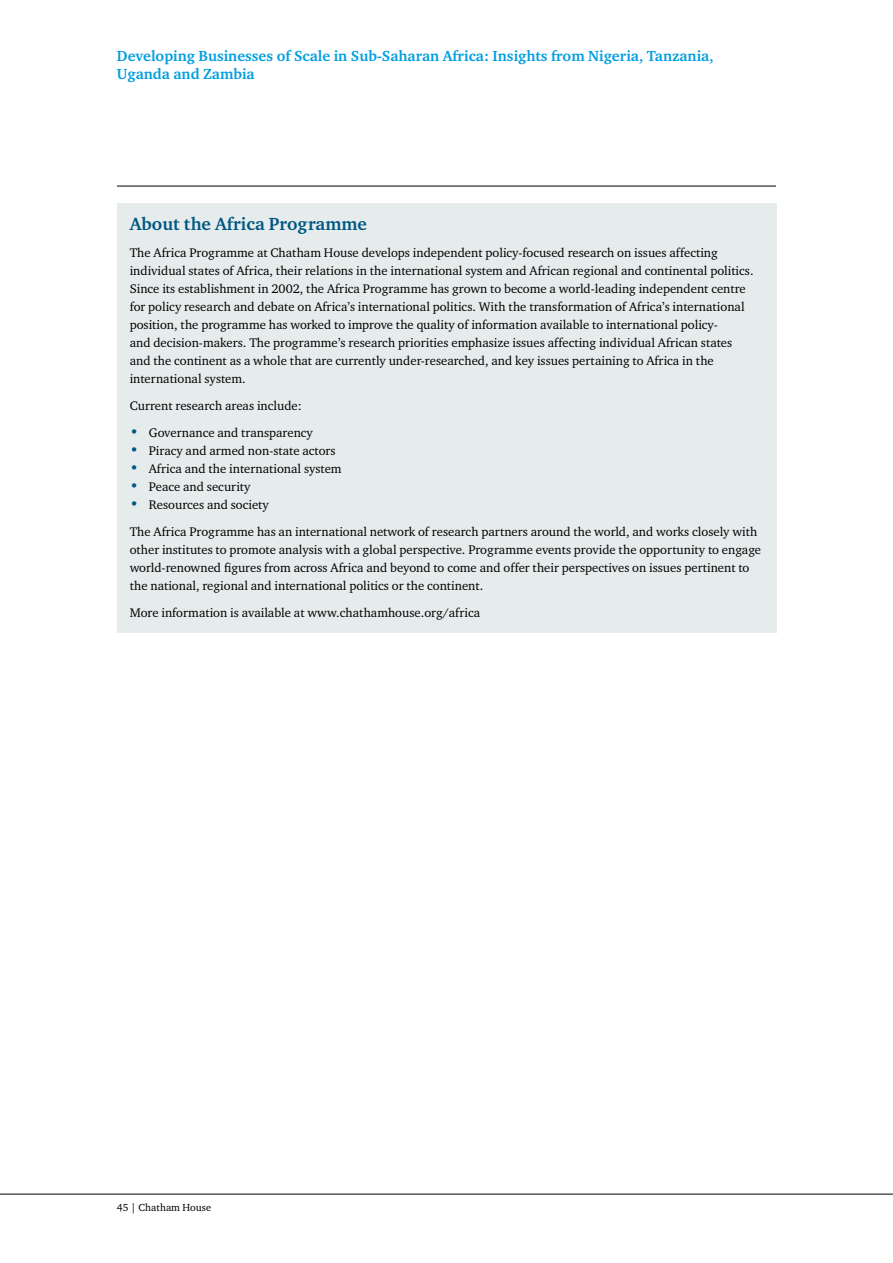
<style>
.page{position:relative;width:893px;height:1263px;background:#fff}
.page>*{position:absolute;margin:0;border:0;box-sizing:border-box;transform-origin:0 0}
.t1{font:700 18px "Charter ITC";color:#005782}
.t2{font:700 15px/18px "Charter ITC";color:#009ee0}
.t3{font:12.75px/18px "Charter ITC";color:#000}
.t4{font:10.5px "Charter ITC";color:#000}
.s1{font-weight:700;font-size:15px;color:#005782}
</style>
<div class="page">
<hr style="left:117px;top:186px;width:659px;height:1px;background:#000">
<hr style="left:0;top:1194px;width:893px;height:1px;background:#000">
<div style="left:117px;top:203px;width:659px;height:46px;background:#e6ecec"></div>
<div style="left:117px;top:234px;width:659px;height:166px;background:#e6ecec"></div>
<div style="left:117px;top:387px;width:659px;height:40px;background:#e6ecec"></div>
<div style="left:117px;top:414px;width:659px;height:38px;background:#e6ecec"></div>
<div style="left:117px;top:450px;width:659px;height:38px;background:#e6ecec"></div>
<div style="left:117px;top:486px;width:659px;height:38px;background:#e6ecec"></div>
<div style="left:117px;top:513px;width:659px;height:94px;background:#e6ecec"></div>
<div style="left:117px;top:594px;width:659px;height:38px;background:#e6ecec"></div>
<p class="t2" style="left:117px;top:47px;width:598px">Developing Businesses of Scale in Sub-Saharan Africa: Insights from Nigeria, Tanzania,<br>Uganda and Zambia</p>
<h1 class="t1" style="left:130px;top:213px;width:239px">About the Africa Programme</h1>
<p class="t3" style="left:130px;top:243px;width:625px">The Africa Programme at Chatham House develops independent policy-focused research on issues affecting individual states of Africa, their relations in the international system and African regional and continental politics.<br>Since its establishment in 2002, the Africa Programme has grown to become a world-leading independent centre for policy research and debate on Africa’s international politics. With the transformation of Africa’s international position, the programme has worked to improve the quality of information available to international policy-<br>and decision-makers. The programme’s research priorities emphasize issues affecting individual African states and the continent as a whole that are currently under-researched, and key issues pertaining to Africa in the international system.</p>
<p class="t3" style="left:130px;top:396px;width:174px">Current research areas include:</p>
<p class="t3" style="left:130px;top:423px;width:185px"><span class="s1">•</span> Governance and transparency</p>
<p class="t3" style="left:130px;top:441px;width:207px"><span class="s1">•</span> Piracy and armed non-state actors</p>
<p class="t3" style="left:130px;top:459px;width:213px"><span class="s1">•</span> Africa and the international system</p>
<p class="t3" style="left:130px;top:477px;width:122px"><span class="s1">•</span> Peace and security</p>
<p class="t3" style="left:130px;top:491px;width:629px;line-height:27px"><span class="s1">•</span> Resources and society<br>The Africa Programme has an international network of research partners around the world, and works closely with</p>
<p class="t3" style="left:130px;top:540px;width:633px">other institutes to promote analysis with a global perspective. Programme events provide the opportunity to engage world-renowned figures from across Africa and beyond to come and offer their perspectives on issues pertinent to the national, regional and international politics or the continent.</p>
<p class="t3" style="left:130px;top:603px;width:352px">More information is available at www.chathamhouse.org/africa</p>
<p class="t4" style="left:117px;top:1201px;width:96px">45 | Chatham House</p>
</div>
